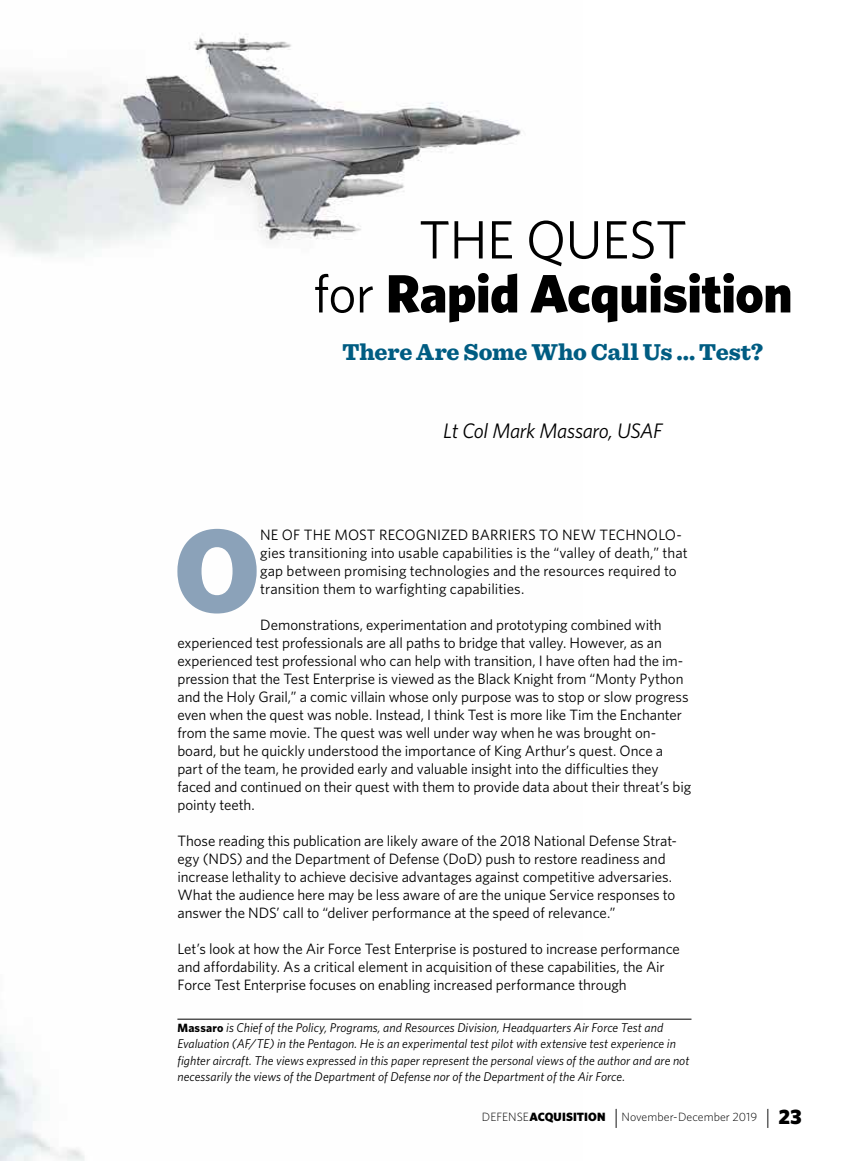
<style>
.page{position:relative;width:864px;height:1161px;background:#fff}
.page>*{position:absolute;margin:0;border:0;box-sizing:border-box;transform-origin:0 0}
.t1{font:900 118.35px "Whitney";color:#8ba2b9}
.headline{font:900 54px/54px "Whitney";letter-spacing:-.01em;color:#000;text-align:center}
.subhead1{font:900 24px "Sentinel";letter-spacing:-.005em;color:#005c82}
.byline{font:italic 21px "Whitney";letter-spacing:-.015em;color:#000}
.body_text{font:15px "Whitney";letter-spacing:-.005em;color:#000}
.body_text_start{font:15px "Whitney";letter-spacing:.005em;color:#000}
.bio{font:italic 12.75px "Whitney";letter-spacing:.005em;color:#000}
.t2{font:300 12px "Whitney";letter-spacing:.005em;color:#000}
.s1{font-weight:400}
.s2{font-weight:700;font-style:normal;font-size:12px}
.s3{font-weight:900}
.s4{font-size:21px}
.s5{font-weight:900;font-size:21px}
</style>
<div class="page">
<img style="left:0;top:33px;width:582px;height:1128px">
<hr style="left:177px;top:1019px;width:515px;height:1px;background:#000">
<h1 class="headline" style="left:313px;top:212px;width:481px"><span class="s1">THE QUEST<br>for</span> Rapid Acquisition</h1>
<h3 class="subhead1" style="left:342px;top:333px;width:422px">There Are Some Who Call Us … Test?</h3>
<p class="byline" style="left:443px;top:418px;width:221px">Lt Col Mark Massaro, USAF</p>
<p class="t1" style="left:174px;top:498px;width:88px">O</p>
<p class="body_text_start" style="left:260px;top:526px;width:423px">NE OF THE MOST RECOGNIZED BARRIERS TO NEW TECHNOLO-</p>
<p class="body_text_start" style="left:260px;top:544px;width:429px">gies transitioning into usable capabilities is the “valley of death,” that</p>
<p class="body_text_start" style="left:260px;top:562px;width:418px">gap between promising technologies and the resources required to</p>
<p class="body_text_start" style="left:260px;top:580px;width:266px">transition them to warfighting capabilities.</p>
<p class="body_text" style="left:260px;top:616px;width:403px">Demonstrations, experimentation and prototyping combined with</p>
<p class="body_text" style="left:177px;top:634px;width:486px">experienced test professionals are all paths to bridge that valley. However, as an</p>
<p class="body_text" style="left:177px;top:652px;width:507px">experienced test professional who can help with transition, I have often had the im-</p>
<p class="body_text" style="left:177px;top:670px;width:508px">pression that the Test Enterprise is viewed as the Black Knight from “Monty Python</p>
<p class="body_text" style="left:177px;top:688px;width:513px">and the Holy Grail,” a comic villain whose only purpose was to stop or slow progress</p>
<p class="body_text" style="left:177px;top:706px;width:506px">even when the quest was noble. Instead, I think Test is more like Tim the Enchanter</p>
<p class="body_text" style="left:177px;top:724px;width:480px">from the same movie. The quest was well under way when he was brought on-</p>
<p class="body_text" style="left:177px;top:742px;width:487px">board, but he quickly understood the importance of King Arthur’s quest. Once a</p>
<p class="body_text" style="left:177px;top:760px;width:483px">part of the team, he provided early and valuable insight into the difficulties they</p>
<p class="body_text" style="left:177px;top:778px;width:515px">faced and continued on their quest with them to provide data about their threat’s big</p>
<p class="body_text" style="left:177px;top:796px;width:79px">pointy teeth.</p>
<p class="body_text" style="left:177px;top:832px;width:501px">Those reading this publication are likely aware of the 2018 National Defense Strat-</p>
<p class="body_text" style="left:177px;top:850px;width:490px">egy (NDS) and the Department of Defense (DoD) push to restore readiness and</p>
<p class="body_text" style="left:177px;top:868px;width:496px">increase lethality to achieve decisive advantages against competitive adversaries.</p>
<p class="body_text" style="left:177px;top:886px;width:499px">What the audience here may be less aware of are the unique Service responses to</p>
<p class="body_text" style="left:177px;top:904px;width:440px">answer the NDS’ call to “deliver performance at the speed of relevance.”</p>
<p class="body_text" style="left:177px;top:940px;width:504px">Let’s look at how the Air Force Test Enterprise is postured to increase performance</p>
<p class="body_text" style="left:177px;top:958px;width:489px">and affordability. As a critical element in acquisition of these capabilities, the Air</p>
<p class="body_text" style="left:177px;top:976px;width:451px">Force Test Enterprise focuses on enabling increased performance through</p>
<p class="bio" style="left:177px;top:1019px;width:487px"><span class="s2">Massaro</span> is Chief of the Policy, Programs, and Resources Division, Headquarters Air Force Test and</p>
<p class="bio" style="left:177px;top:1036px;width:500px">Evaluation (AF/TE) in the Pentagon. He is an experimental test pilot with extensive test experience in</p>
<p class="bio" style="left:177px;top:1052px;width:513px">fighter aircraft. The views expressed in this paper represent the personal views of the author and are not</p>
<p class="bio" style="left:177px;top:1069px;width:449px">necessarily the views of the Department of Defense nor of the Department of the Air Force.</p>
<p class="t2" style="left:482px;top:1110px;width:321px">DEFENSE<span class="s3">ACQUISITION</span> <span class="s4">|</span> November-December 2019 <span class="s4">|</span> <span class="s5">23</span></p>
</div>
